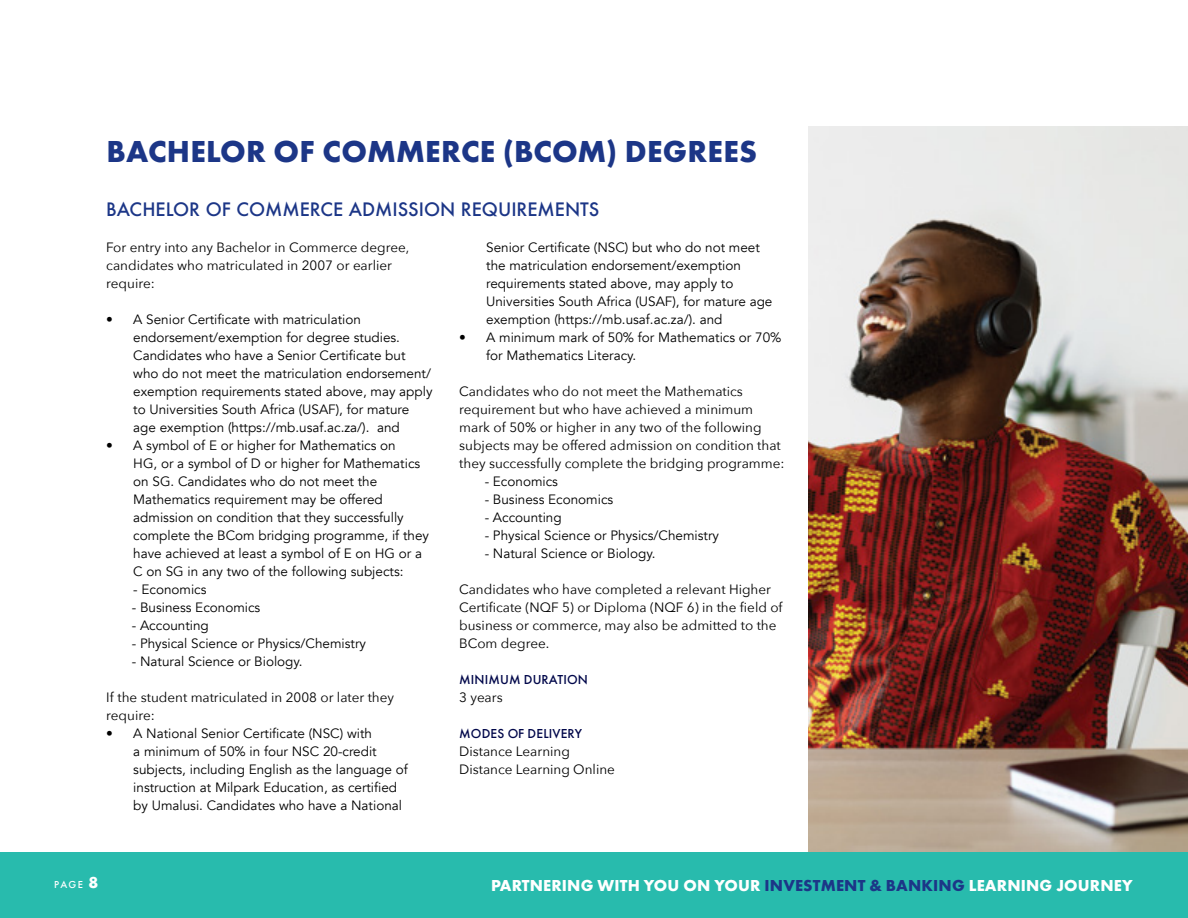
<style>
.page{position:relative;width:1188px;height:918px;background:#fff}
.page>*{position:absolute;margin:0;border:0;box-sizing:border-box;transform-origin:0 0}
.t1{font:700 31.5px "Futura PT";letter-spacing:.01em;color:#1c3687}
.t2{font:500 18px "Futura";color:#1c3687}
.t3{font:700 16.5px "Futura PT";letter-spacing:.01em;color:#fff}
.t4{font:13.5px/18px "Avenir";color:#000}
.t5{font:13.5px/18px "Avenir Next";color:#000}
.t6{font:500 13.5px "Futura PT";letter-spacing:.01em;color:#00074a}
.t7{font:500 10.5px "Futura PT";color:#fff}
.s1{font-weight:700;font-size:16.5px}
.s2{color:#1c3687}
</style>
<div class="page">
<img style="left:808px;top:126px;width:380px;height:727px">
<div style="left:0;top:853px;width:1188px;height:65px;background:#28bbad"></div>
<h1 class="t1" style="left:106px;top:131px;width:652px">BACHELOR OF COMMERCE (BCOM) DEGREES</h1>
<h2 class="t2" style="left:106px;top:197px;width:495px">BACHELOR OF COMMERCE ADMISSION REQUIREMENTS</h2>
<p class="t5" style="left:106px;top:238px;width:305px">For entry into any Bachelor in Commerce degree, candidates who matriculated in 2007 or earlier require:</p>
<p class="t4" style="left:133px;top:311px;width:301px;text-indent:-27px">• A Senior Certificate with matriculation endorsement/exemption for degree studies.<br>Candidates who have a Senior Certificate but who do not meet the matriculation endorsement/ exemption requirements stated above, may apply to Universities South Africa (USAF), for mature age exemption (https://mb.usaf.ac.za/). and</p>
<p class="t4" style="left:133px;top:437px;width:297px;text-indent:-27px">• A symbol of E or higher for Mathematics on<br>HG, or a symbol of D or higher for Mathematics on SG. Candidates who do not meet the Mathematics requirement may be offered admission on condition that they successfully complete the BCom bridging programme, if they have achieved at least a symbol of E on HG or a C on SG in any two of the following subjects:</p>
<p class="t4" style="left:133px;top:581px;width:75px">- Economics</p>
<p class="t4" style="left:132px;top:599px;width:130px">- Business Economics</p>
<p class="t4" style="left:132px;top:617px;width:79px">- Accounting</p>
<p class="t4" style="left:132px;top:635px;width:236px">- Physical Science or Physics/Chemistry</p>
<p class="t4" style="left:132px;top:653px;width:172px">- Natural Science or Biology.</p>
<p class="t5" style="left:106px;top:688px;width:289px">If the student matriculated in 2008 or later they require:</p>
<p class="t4" style="left:133px;top:725px;width:276px;text-indent:-27px">• A National Senior Certificate (NSC) with<br>a minimum of 50% in four NSC 20-credit subjects, including English as the language of instruction at Milpark Education, as certified by Umalusi. Candidates who have a National</p>
<p class="t4" style="left:486px;top:238px;width:288px">Senior Certificate (NSC) but who do not meet the matriculation endorsement/exemption requirements stated above, may apply to Universities South Africa (USAF), for mature age exemption (https://mb.usaf.ac.za/). and</p>
<p class="t4" style="left:486px;top:328px;width:297px;text-indent:-27px">• A minimum mark of 50% for Mathematics or 70% for Mathematics Literacy.</p>
<p class="t5" style="left:459px;top:382px;width:327px">Candidates who do not meet the Mathematics requirement but who have achieved a minimum mark of 50% or higher in any two of the following subjects may be offered admission on condition that they successfully complete the bridging programme:</p>
<p class="t4" style="left:485px;top:472px;width:75px">- Economics</p>
<p class="t4" style="left:485px;top:490px;width:130px">- Business Economics</p>
<p class="t4" style="left:485px;top:508px;width:79px">- Accounting</p>
<p class="t4" style="left:485px;top:526px;width:236px">- Physical Science or Physics/Chemistry</p>
<p class="t4" style="left:485px;top:544px;width:172px">- Natural Science or Biology.</p>
<p class="t5" style="left:459px;top:580px;width:325px">Candidates who have completed a relevant Higher Certificate (NQF 5) or Diploma (NQF 6) in the field of business or commerce, may also be admitted to the BCom degree.</p>
<p class="t6" style="left:459px;top:671px;width:130px">MINIMUM DURATION</p>
<p class="t5" style="left:459px;top:688px;width:45px">3 years</p>
<p class="t6" style="left:459px;top:725px;width:124px">MODES OF DELIVERY</p>
<p class="t5" style="left:459px;top:742px;width:157px">Distance Learning<br>Distance Learning Online</p>
<p class="t7" style="left:54px;top:879px;width:46px">PAGE <span class="s1">8</span></p>
<p class="t3" style="left:491px;top:875px;width:643px">PARTNERING WITH YOU ON YOUR <span class="s2">INVESTMENT &amp; BANKING</span> LEARNING JOURNEY</p>
</div>
